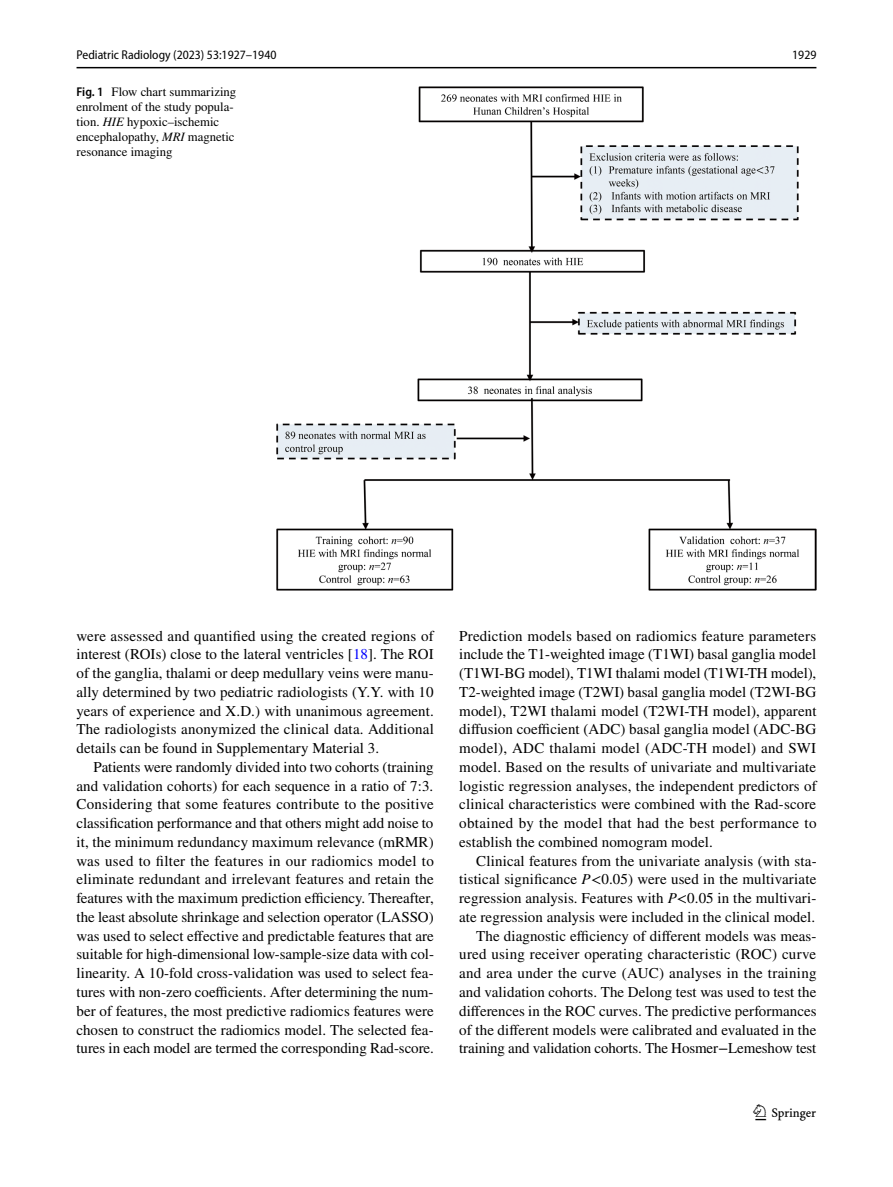
<style>
.page{position:relative;width:893px;height:1187px;background:#fff}
.page>*{position:absolute;margin:0;border:0;box-sizing:border-box;transform-origin:0 0}
.t1{font:22.5px "Springnew Regular 3";color:#000}
.t2{font:15px/18.8px "STIX";letter-spacing:.005em;color:#000;text-align:justify}
.t3{font:12.75px/15px "STIX";color:#000}
.t4{font:semi-condensed 12.75px "Myriad Pro";color:#000}
.s1{font-family:"Myriad Pro";font-weight:600;font-stretch:semi-condensed}
.s2{font-style:italic}
.s3{color:#00f}
</style>
<div class="page">
<hr style="left:77px;top:67px;width:739px;height:1px;background:#000">
<img style="left:276px;top:87px;width:540px;height:503px">
<p class="t4" style="left:77px;top:48px;width:201px">Pediatric Radiology (2023) 53:1927–1940</p>
<p class="t4" style="left:792px;top:48px;width:26px">1929</p>
<p class="t3" style="left:77px;top:85px;width:161px"><span class="s1">Fig. 1</span> Flow chart summarizing enrolment of the study popula&shy;tion. <span class="s2">HIE</span> hypoxic–ischemic encephalopathy, <span class="s2">MRI</span> magnetic resonance imaging</p>
<p class="t2" style="left:77px;top:627px;width:359px">were assessed and quantified using the created regions of interest (ROIs) close to the lateral ventricles [<span class="s3">18</span>]. The ROI of the ganglia, thalami or deep medullary veins were manu&shy;ally determined by two pediatric radiologists (Y.Y. with 10 years of experience and X.D.) with unanimous agreement.<br>The radiologists anonymized the clinical data. Additional details can be found in Supplementary Material 3.</p>
<p class="t2" style="left:77px;top:758px;width:359px;text-indent:17px">Patients were randomly divided into two cohorts (training and validation cohorts) for each sequence in a ratio of 7:3.<br>Considering that some features contribute to the positive classification performance and that others might add noise to it, the minimum redundancy maximum relevance (mRMR) was used to filter the features in our radiomics model to eliminate redundant and irrelevant features and retain the features with the maximum prediction efficiency. Thereafter, the least absolute shrinkage and selection operator (LASSO) was used to select effective and predictable features that are suitable for high-dimensional low-sample-size data with col&shy;linearity. A 10-fold cross-validation was used to select fea&shy;tures with non-zero coefficients. After determining the num&shy;ber of features, the most predictive radiomics features were chosen to construct the radiomics model. The selected fea&shy;tures in each model are termed the corresponding Rad-score.</p>
<p class="t2" style="left:459px;top:627px;width:359px">Prediction models based on radiomics feature parameters include the T1-weighted image (T1WI) basal ganglia model (T1WI-BG model), T1WI thalami model (T1WI-TH model), T2-weighted image (T2WI) basal ganglia model (T2WI-BG model), T2WI thalami model (T2WI-TH model), apparent diffusion coefficient (ADC) basal ganglia model (ADC-BG model), ADC thalami model (ADC-TH model) and SWI model. Based on the results of univariate and multivariate logistic regression analyses, the independent predictors of clinical characteristics were combined with the Rad-score obtained by the model that had the best performance to establish the combined nomogram model.</p>
<p class="t2" style="left:459px;top:852px;width:359px;text-align:right">Clinical features from the univariate analysis (with sta&shy;tistical significance <span class="s2">P</span>&lt;0.05) were used in the multivariate regression analysis. Features with <span class="s2">P</span>&lt;0.05 in the multivari&shy;ate regression analysis were included in the clinical model.<br>The diagnostic efficiency of different models was meas&shy;ured using receiver operating characteristic (ROC) curve and area under the curve (AUC) analyses in the training and validation cohorts. The Delong test was used to test the differences in the ROC curves. The predictive performances of the different models were calibrated and evaluated in the training and validation cohorts. The Hosmer−Lemeshow test</p>
<h1 class="t1" style="left:755px;top:1104px;width:62px">1 3</h1>
</div>
